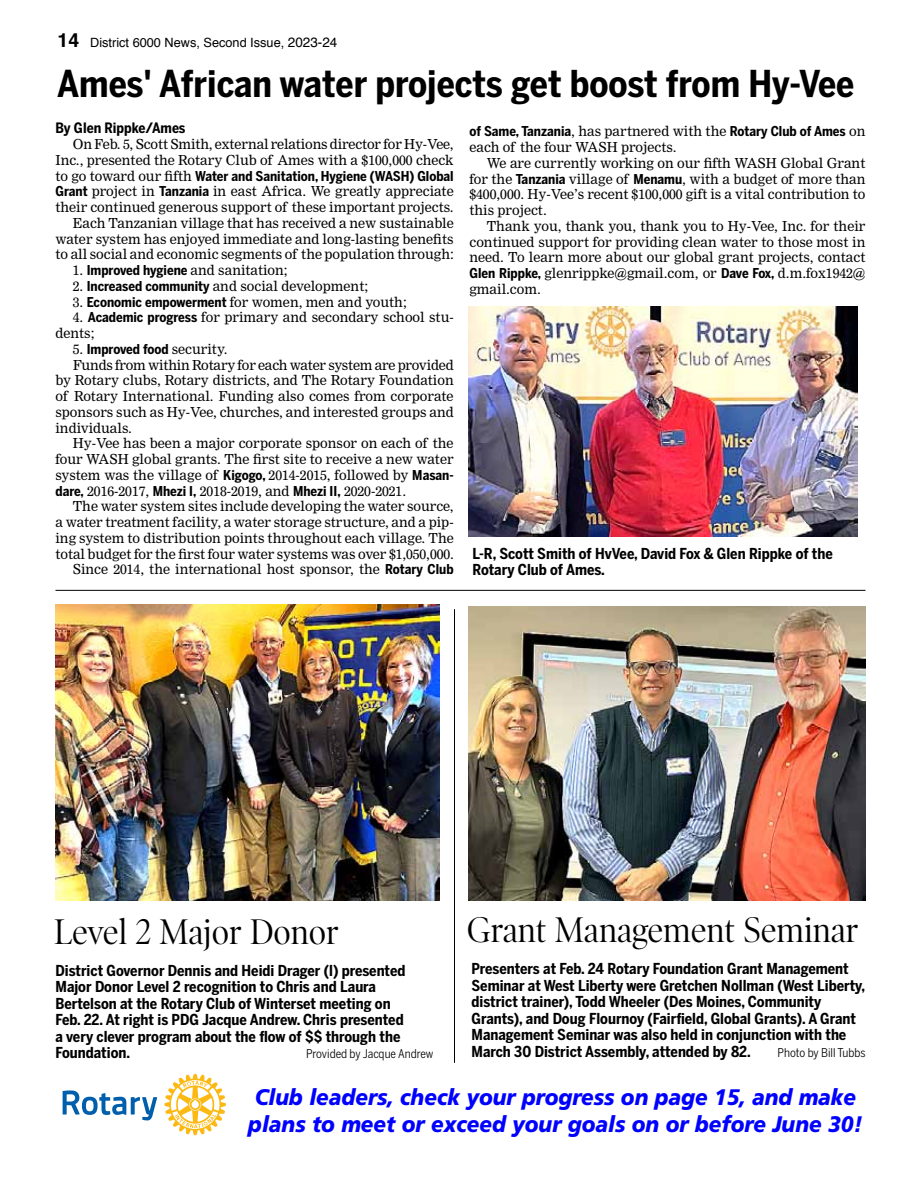
<style>
.page{position:relative;width:918px;height:1188px;background:#fff}
.page>*{position:absolute;margin:0;border:0;box-sizing:border-box;transform-origin:0 0}
.t1{font:700 36.75px "Benton Sans Condensed";color:#000}
.t2{font:36px "Poynter OS Disp Narrow";color:#000}
.t3{font:italic 900 22.5px/27px "Frutiger";color:#00f;scale:.92 1}
.t4{font:700 15px/16.5px "Benton Sans Condensed";color:#000}
.t5{font:700 14.25px "Benton Sans Condensed";color:#000}
.t6{font:13.5px/15.8px "Nimrod MT Std";color:#000;text-align:right}
.t7{font:700 13.5px "Benton Sans Condensed";color:#000}
.t8{font:12.75px "Helvetica";color:#000}
.t9{font:12px "Benton Sans Condensed";color:#000}
.s1{font-weight:700;font-size:19.5px}
.s2{font-size:13.5px}
.s3{font-family:"Nimrod MT Std";font-weight:400}
.s4{font-family:"Benton Sans Condensed";font-weight:700}
</style>
<div class="page">
<img style="left:468px;top:307px;width:390px;height:229px">
<img style="left:56px;top:605px;width:384px;height:296px">
<img style="left:468px;top:606px;width:398px;height:295px">
<hr style="left:56px;top:590px;width:810px;height:1px;background:#000">
<hr style="left:454px;top:609px;width:1px;height:454px;background:#000">
<svg style="left:63px;top:1090px;width:94px;height:30px"></svg>
<svg style="left:165px;top:1074px;width:61px;height:61px"></svg>
<p class="t8" style="left:58px;top:33px;width:281px"><span class="s1">14</span> District 6000 News, Second Issue, <span class="s2">2023-24</span></p>
<h1 class="t1" style="left:57px;top:60px;width:799px">Ames' African water projects get boost from Hy-Vee</h1>
<p class="t5" style="left:56px;top:119px;width:132px">By Glen Rippke/Ames</p>
<p class="t6" style="left:56px;top:136px;width:400px">On Feb. 5, Scott Smith, external relations director for Hy-Vee,<br>Inc., presented the Rotary Club of Ames with a $100,000 check</p>
<p class="t7" style="left:56px;top:167px;width:400px"><span class="s3">to go toward our fifth</span> Water and Sanitation, Hygiene (WASH) Global</p>
<p class="t6" style="left:55px;top:183px;width:400px"><span class="s4">Grant</span> project in <span class="s4">Tanzania</span> in east Africa. We greatly appreciate their continued generous support of these important projects.<br>Each Tanzanian village that has received a new sustainable water system has enjoyed immediate and long-lasting benefits to all social and economic segments of the population through:</p>
<p class="t6" style="left:73px;top:262px;width:217px">1. <span class="s4">Improved hygiene</span> and sanitation;</p>
<p class="t6" style="left:73px;top:277px;width:297px">2. <span class="s4">Increased community</span> and social development;</p>
<p class="t6" style="left:73px;top:293px;width:336px">3. <span class="s4">Economic empowerment</span> for women, men and youth;</p>
<p class="t6" style="left:55px;top:309px;width:400px;text-align:left;text-indent:17px">4. <span class="s4">Academic progress</span> for primary and secondary school stu&shy;dents;</p>
<p class="t7" style="left:73px;top:340px;width:156px"><span class="s3">5.</span> Improved food <span class="s3">security.</span></p>
<p class="t6" style="left:55px;top:356px;width:400px;text-align:justify;text-indent:17px">Funds from within Rotary for each water system are provided by Rotary clubs, Rotary districts, and The Rotary Foundation of Rotary International. Funding also comes from corporate sponsors such as Hy-Vee, churches, and interested groups and individuals.</p>
<p class="t6" style="left:55px;top:435px;width:400px;text-align:justify;text-indent:17px">Hy-Vee has been a major corporate sponsor on each of the four WASH global grants. The first site to receive a new water system was the village of <span class="s4">Kigogo,</span> 2014-2015, followed by <span class="s4">Masan&shy;dare,</span> 2016-2017, <span class="s4">Mhezi I,</span> 2018-2019, and <span class="s4">Mhezi II,</span> 2020-2021.</p>
<p class="t6" style="left:55px;top:498px;width:400px">The water system sites include developing the water source,<br>a water treatment facility, a water storage structure, and a pip&shy;ing system to distribution points throughout each village. The total budget for the first four water systems was over $1,050,000.<br>Since 2014, the international host sponsor, the <span class="s4">Rotary Club</span></p>
<p class="t7" style="left:469px;top:123px;width:398px">of Same, Tanzania<span class="s3">, has partnered with the</span> Rotary Club of Ames <span class="s3">on</span></p>
<p class="t6" style="left:469px;top:139px;width:209px">each of the four WASH projects.</p>
<p class="t6" style="left:487px;top:154px;width:380px">We are currently working on our fifth WASH Global Grant</p>
<p class="t6" style="left:469px;top:170px;width:398px">for the <span class="s4">Tanzania</span> village of <span class="s4">Menamu</span>, with a budget of more than</p>
<p class="t6" style="left:469px;top:186px;width:397px">$400,000. Hy-Vee’s recent $100,000 gift is a vital contribution to</p>
<p class="t6" style="left:469px;top:202px;width:79px">this project.</p>
<p class="t6" style="left:487px;top:217px;width:380px">Thank you, thank you, thank you to Hy-Vee, Inc. for their</p>
<p class="t6" style="left:469px;top:233px;width:397px">continued support for providing clean water to those most in</p>
<p class="t6" style="left:469px;top:249px;width:398px">need. To learn more about our global grant projects, contact</p>
<p class="t6" style="left:469px;top:265px;width:398px"><span class="s4">Glen Rippke,</span> glenrippke@gmail.com, or <span class="s4">Dave Fox,</span> d.m.fox1942@</p>
<p class="t6" style="left:469px;top:281px;width:73px">gmail.com.</p>
<p class="t4" style="left:472px;top:545px;width:362px">L-R, Scott Smith of HvVee, David Fox &amp; Glen Rippke of the<br>Rotary Club of Ames.</p>
<h2 class="t2" style="left:54px;top:912px;width:286px">Level 2 Major Donor</h2>
<h2 class="t2" style="left:467px;top:910px;width:393px">Grant Management Seminar</h2>
<p class="t4" style="left:56px;top:962px;width:352px">District Governor Dennis and Heidi Drager (l) presented Major Donor Level 2 recognition to Chris and Laura Bertelson at the Rotary Club of Winterset meeting on Feb. 22. At right is PDG Jacque Andrew. Chris presented a very clever program about the flow of $$ through the Foundation.</p>
<p class="t9" style="left:306px;top:1047px;width:129px">Provided by Jacque Andrew</p>
<p class="t4" style="left:472px;top:961px;width:395px">Presenters at Feb. 24 Rotary Foundation Grant Management Seminar at West Liberty were Gretchen Nollman (West Liberty, district trainer), Todd Wheeler (Des Moines, Community Grants), and Doug Flournoy (Fairfield, Global Grants). A Grant Management Seminar was also held in conjunction with the March 30 District Assembly, attended by 82.</p>
<p class="t9" style="left:777px;top:1045px;width:90px">Photo by Bill Tubbs</p>
<h3 class="t3" style="left:248px;top:1083px;width:669px">Club leaders, check your progress on page 15, and make plans to meet or exceed your goals on or before June 30!</h3>
</div>
